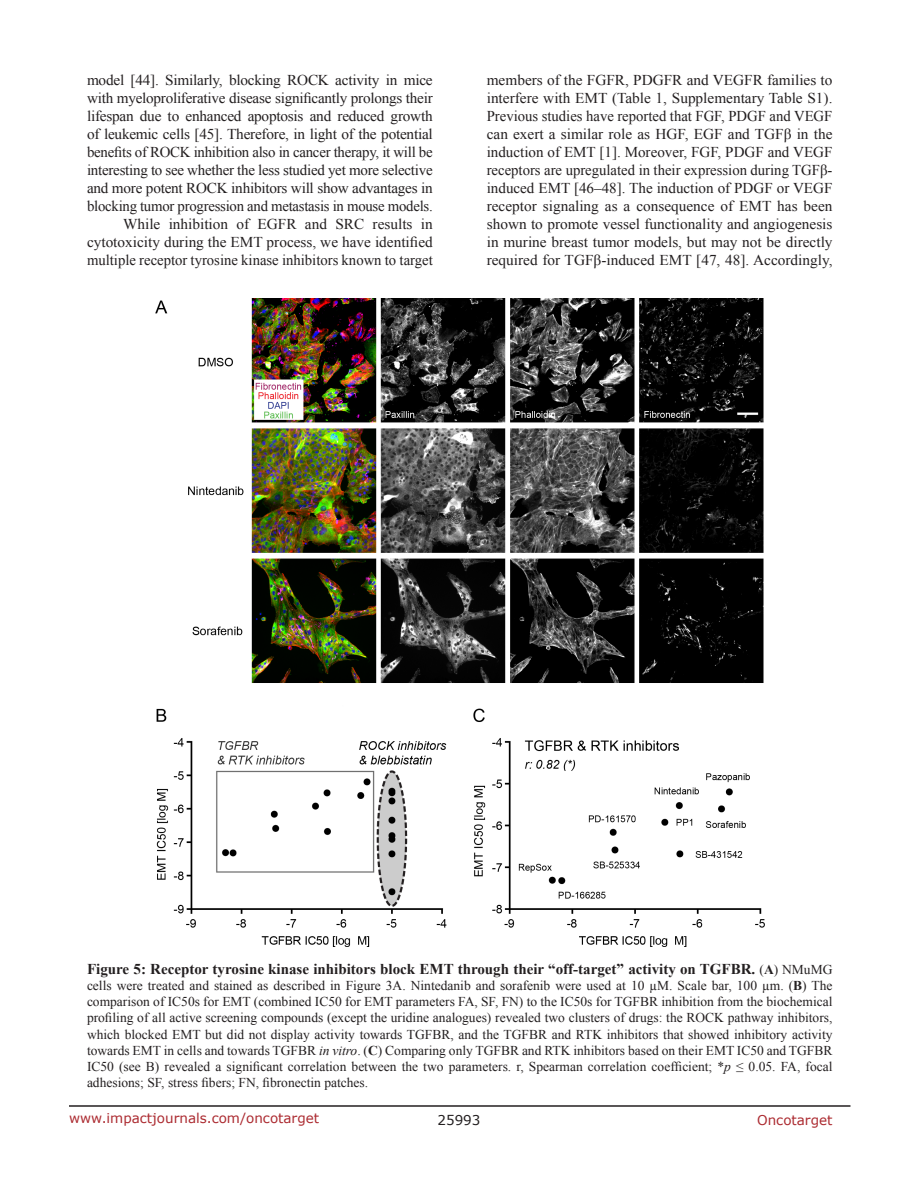
<style>
.page{position:relative;width:918px;height:1188px;background:#fff}
.page>*{position:absolute;margin:0;border:0;box-sizing:border-box;transform-origin:0 0}
.BodyText{font:15px/18px "Times New Roman";color:#231f20;text-align:justify}
.FigureText{font:700 15px "Times New Roman";color:#231f20}
.FigureText-2{font:13.5px/16.2px "Times New Roman";color:#231f20;text-align:justify}
.t1{font:13.5px "Verdana";color:#ac2b31}
.t2{font:13.5px "Verdana";color:#231f20}
.s1{font-weight:400;font-size:13.5px}
.s2{font-size:13.5px}
.s3{font-weight:700}
.s4{font-style:italic}
</style>
<div class="page">
<hr style="left:69px;top:1105px;width:781px;height:2px;background:#231f20">
<img style="left:155px;top:298px;width:609px;height:649px">
<p class="BodyText" style="left:87px;top:71px;width:347px">model [44]. Similarly, blocking ROCK activity in mice with myeloproliferative disease significantly prolongs their lifespan due to enhanced apoptosis and reduced growth of leukemic cells [45]. Therefore, in light of the potential benefits of ROCK inhibition also in cancer therapy, it will be interesting to see whether the less studied yet more selective and more potent ROCK inhibitors will show advantages in blocking tumor progression and metastasis in mouse models.</p>
<p class="BodyText" style="left:87px;top:215px;width:347px;text-indent:36px">While inhibition of EGFR and SRC results in cytotoxicity during the EMT process, we have identified multiple receptor tyrosine kinase inhibitors known to target</p>
<p class="BodyText" style="left:487px;top:71px;width:347px">members of the FGFR, PDGFR and VEGFR families to interfere with EMT (Table 1, Supplementary Table S1).<br>Previous studies have reported that FGF, PDGF and VEGF can exert a similar role as HGF, EGF and TGFβ in the induction of EMT [1]. Moreover, FGF, PDGF and VEGF receptors are upregulated in their expression during TGFβ&shy;induced EMT [46–48]. The induction of PDGF or VEGF receptor signaling as a consequence of EMT has been shown to promote vessel functionality and angiogenesis in murine breast tumor models, but may not be directly required for TGFβ-induced EMT [47, 48]. Accordingly,</p>
<p class="FigureText" style="left:87px;top:958px;width:747px">Figure 5: Receptor tyrosine kinase inhibitors block EMT through their “off-target” activity on TGFBR. <span class="s1">(</span><span class="s2">A</span><span class="s1">) NMuMG</span></p>
<p class="FigureText-2" style="left:87px;top:977px;width:747px">cells were treated and stained as described in Figure 3A. Nintedanib and sorafenib were used at 10 µM. Scale bar, 100 µm. (<span class="s3">B</span>) The comparison of IC50s for EMT (combined IC50 for EMT parameters FA, SF, FN) to the IC50s for TGFBR inhibition from the biochemical profiling of all active screening compounds (except the uridine analogues) revealed two clusters of drugs: the ROCK pathway inhibitors, which blocked EMT but did not display activity towards TGFBR, and the TGFBR and RTK inhibitors that showed inhibitory activity towards EMT in cells and towards TGFBR <span class="s4">in vitro</span>. (<span class="s3">C</span>) Comparing only TGFBR and RTK inhibitors based on their EMT IC50 and TGFBR IC50 (see B) revealed a significant correlation between the two parameters. r, Spearman correlation coefficient; *<span class="s4">p</span> ≤ 0.05. FA, focal adhesions; SF, stress fibers; FN, fibronectin patches.</p>
<p class="t1" style="left:69px;top:1109px;width:252px">www.impactjournals.com/oncotarget</p>
<p class="t2" style="left:438px;top:1111px;width:44px">25993</p>
<p class="t1" style="left:757px;top:1111px;width:77px">Oncotarget</p>
</div>
